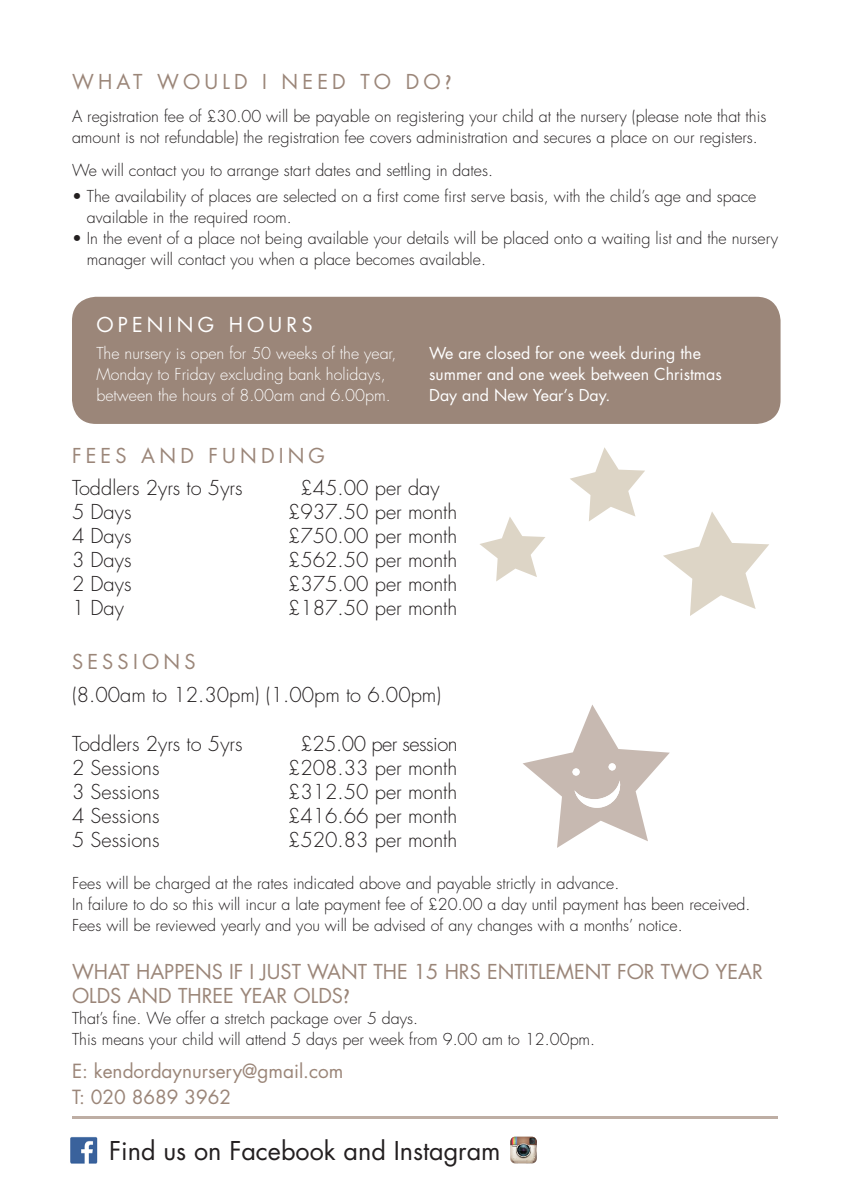
<style>
.page{position:relative;width:842px;height:1191px;background:#fff}
.page>*{position:absolute;margin:0;border:0;box-sizing:border-box;transform-origin:0 0}
.t1{font:25.2px "Futura";color:#231f20}
.t2{font:300 20px "Futura";color:#231f20}
.t3{font:20px/24px "Futura";color:#9b8679}
.t4{font:20px "Futura";letter-spacing:.21em;color:#9b8679}
.t5{font:300 20px "Futura";letter-spacing:-.025em;color:#231f20}
.t6{font:20px "Futura";letter-spacing:.21em;color:#fff}
.t7{font:19px/26px "Futura";color:#9b8679}
.t8{font:300 16px/21px "Futura";color:#231f20}
.t9{font:300 16px/21px "Futura";color:#fff}
.t10{font:16px/21px "Futura";color:#fff}
.s1{font-family:"Gill Sans"}
</style>
<div class="page">
<div style="left:72px;top:297px;width:708px;height:127px;background:#9b8679;border-radius:24px"></div>
<svg style="left:523px;top:705px;width:147px;height:143px"></svg>
<svg style="left:480px;top:517px;width:65px;height:64px"></svg>
<svg style="left:570px;top:447px;width:75px;height:74px"></svg>
<svg style="left:663px;top:512px;width:106px;height:104px"></svg>
<img style="left:70px;top:1137px;width:28px;height:27px">
<svg style="left:510px;top:1136px;width:27px;height:27px"></svg>
<hr style="left:72px;top:1116px;width:706px;height:2px;background:#beaea4">
<p class="t4" style="left:72px;top:68px;width:381px">WHAT WOULD I NEED TO DO<span class="s1">?</span></p>
<p class="t8" style="left:72px;top:106px;width:696px">A registration fee of £30.00 will be payable on registering your child at the nursery (please note that this amount is not refundable) the registration fee covers administration and secures a place on our registers.</p>
<p class="t8" style="left:72px;top:159px;width:422px">We will contact you to arrange start dates and settling in dates.</p>
<p class="t8" style="left:87px;top:186px;width:671px;text-indent:-15px">• The availability of places are selected on a first come first serve basis, with the child’s age and space available in the required room.</p>
<p class="t8" style="left:87px;top:228px;width:693px;text-indent:-15px">• In the event of a place not being available your details will be placed onto a waiting list and the nursery manager will contact you when a place becomes available.</p>
<p class="t6" style="left:96px;top:311px;width:218px">OPENING HOURS</p>
<p class="t9" style="left:96px;top:343px;width:302px">The nursery is open for 50 weeks of the year,<br>Monday to Friday excluding bank holidays, between the hours of 8.00am and 6.00pm.</p>
<p class="t10" style="left:429px;top:343px;width:294px">We are closed for one week during the summer and one week between Christmas<br>Day and New Year’s Day.</p>
<p class="t4" style="left:72px;top:441px;width:255px">FEES AND FUNDING</p>
<p class="t2" style="left:72px;top:475px;width:172px">Toddlers 2yrs to 5yrs</p>
<p class="t2" style="left:300px;top:475px;width:141px">£45.00 per day</p>
<p class="t2" style="left:72px;top:499px;width:61px">5 Days</p>
<p class="t2" style="left:288px;top:499px;width:171px">£937.50 per month</p>
<p class="t2" style="left:72px;top:523px;width:61px">4 Days</p>
<p class="t2" style="left:288px;top:523px;width:171px">£750.00 per month</p>
<p class="t2" style="left:72px;top:547px;width:61px">3 Days</p>
<p class="t2" style="left:288px;top:547px;width:171px">£562.50 per month</p>
<p class="t2" style="left:72px;top:571px;width:61px">2 Days</p>
<p class="t2" style="left:288px;top:571px;width:171px">£375.00 per month</p>
<p class="t2" style="left:72px;top:595px;width:54px">1 Day</p>
<p class="t2" style="left:288px;top:595px;width:171px">£187.50 per month</p>
<p class="t4" style="left:72px;top:647px;width:125px">SESSIONS</p>
<p class="t2" style="left:72px;top:682px;width:371px">(8.00am to 12.30pm) (1.00pm to 6.00pm)</p>
<p class="t2" style="left:72px;top:730px;width:172px">Toddlers 2yrs to 5yrs</p>
<p class="t5" style="left:300px;top:730px;width:159px">£25.00 per session</p>
<p class="t2" style="left:72px;top:754px;width:89px">2 Sessions</p>
<p class="t2" style="left:288px;top:754px;width:171px">£208.33 per month</p>
<p class="t2" style="left:72px;top:778px;width:89px">3 Sessions</p>
<p class="t2" style="left:288px;top:778px;width:171px">£312.50 per month</p>
<p class="t2" style="left:72px;top:802px;width:89px">4 Sessions</p>
<p class="t2" style="left:288px;top:802px;width:171px">£416.66 per month</p>
<p class="t2" style="left:72px;top:826px;width:89px">5 Sessions</p>
<p class="t2" style="left:288px;top:826px;width:171px">£520.83 per month</p>
<p class="t8" style="left:72px;top:872px;width:680px">Fees will be charged at the rates indicated above and payable strictly in advance.<br>In failure to do so this will incur a late payment fee of £20.00 a day until payment has been received.<br>Fees will be reviewed yearly and you will be advised of any changes with a months’ notice.</p>
<p class="t3" style="left:72px;top:959px;width:692px">WHAT HAPPENS IF I JUST WANT THE 15 HRS ENTITLEMENT FOR TWO YEAR<br>OLDS AND THREE YEAR OLDS<span class="s1">?</span></p>
<p class="t8" style="left:72px;top:1007px;width:525px">That’s fine. We offer a stretch package over 5 days.<br>This means your child will attend 5 days per week from 9.00 am to 12.00pm.</p>
<p class="t7" style="left:72px;top:1057px;width:273px">E: kendordaynursery@gmail.com<br>T: 020 8689 3962</p>
<h1 class="t1" style="left:109px;top:1133px;width:393px">Find us on Facebook and Instagram</h1>
</div>
